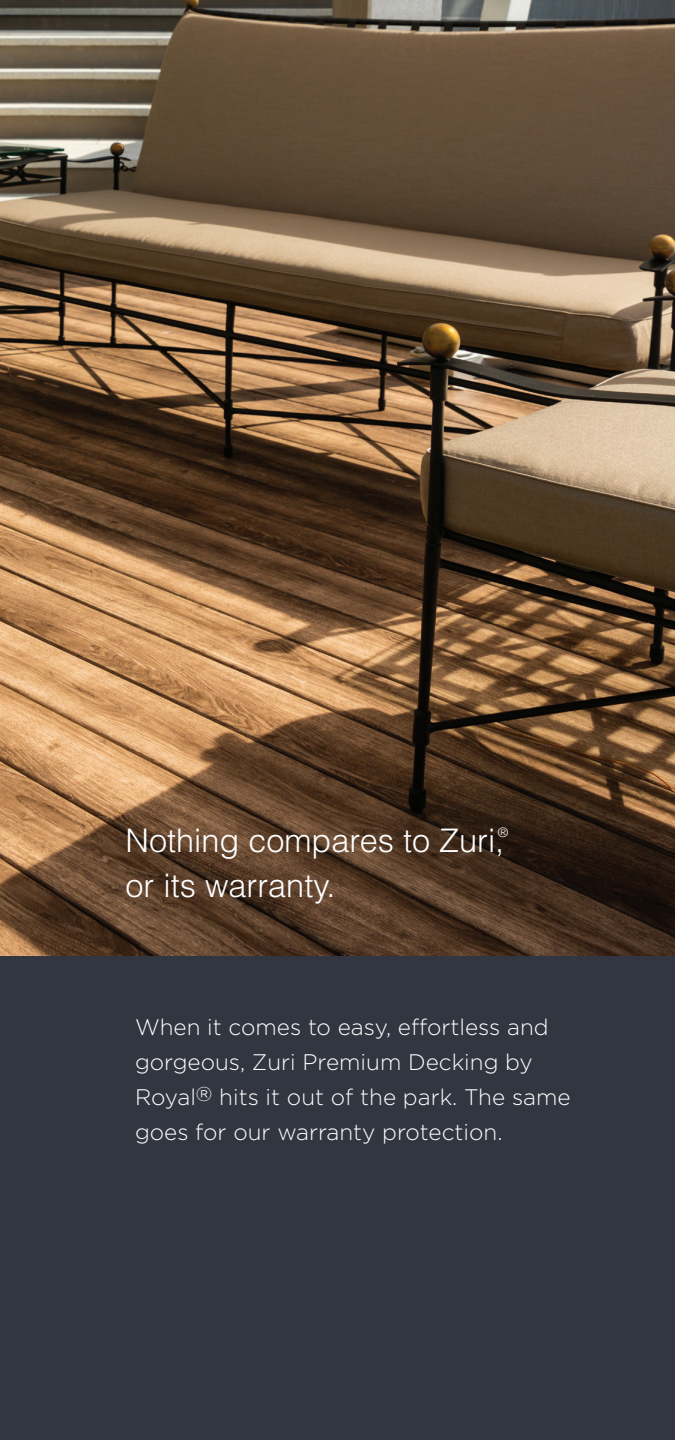
<style>
.page{position:relative;width:675px;height:1440px;background:#fff}
.page>*{position:absolute;margin:0;border:0;box-sizing:border-box;transform-origin:0 0}
.t1{font:300 32.5px "Helvetica";color:#fff}
.body{font:300 22.5px/35px "Gotham";color:#fff}
.t2{font:300 13px "Helvetica";color:#fff}
</style>
<div class="page">
<img style="left:0;top:0;width:675px;height:956px">
<div style="left:0;top:956px;width:675px;height:484px;background:#323640"></div>
<p class="t2" style="left:498px;top:824px;width:12px">®</p>
<p class="t1" style="left:126px;top:820px;width:380px">Nothing compares to Zuri,</p>
<p class="t1" style="left:126px;top:865px;width:212px">or its warranty.</p>
<p class="body" style="left:135px;top:1009px;width:415px">When it comes to easy, effortless and</p>
<p class="body" style="left:135px;top:1044px;width:399px">gorgeous, Zuri Premium Decking by</p>
<p class="body" style="left:135px;top:1079px;width:437px">Royal<sup>®</sup> hits it out of the park. The same goes for our warranty protection.</p>
</div>
